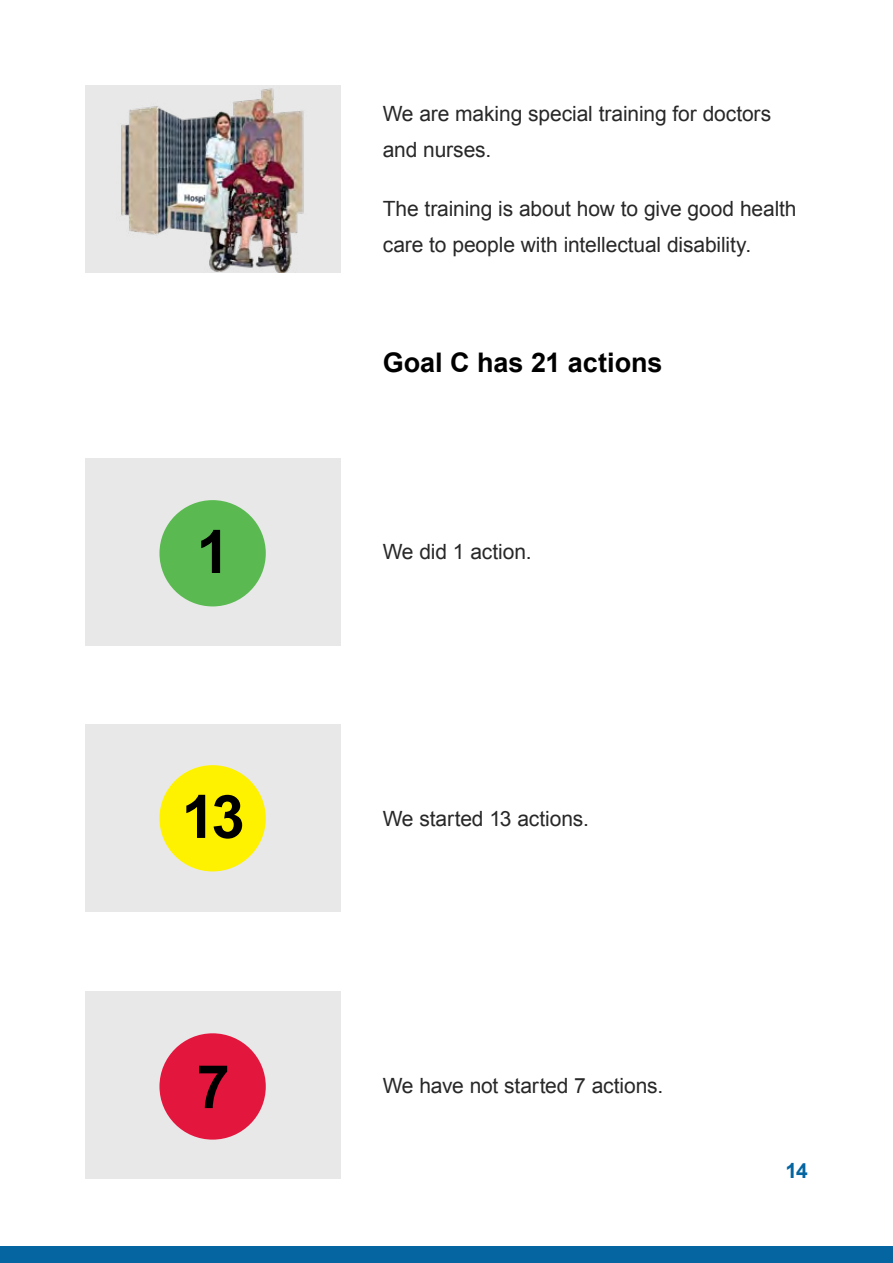
<style>
.page{position:relative;width:893px;height:1263px;background:#fff}
.page>*{position:absolute;margin:0;border:0;box-sizing:border-box;transform-origin:0 0}
.t1{font:700 60px "Arial";color:#000}
.t2{font:700 27px "Arial";color:#000}
.t3{font:21px/36px "Arial";letter-spacing:-.005em;color:#292829}
.t4{font:700 21px "Arial";color:#0465a0}
</style>
<div class="page">
<div style="left:0;top:1246px;width:893px;height:17px;background:#0465a0"></div>
<div style="left:85px;top:85px;width:255px;height:187px;background:#e8e8e8"></div>
<img style="left:121px;top:88px;width:183px;height:184px">
<div style="left:85px;top:724px;width:255px;height:187px;background:#e8e8e8"></div>
<div style="left:85px;top:458px;width:255px;height:187px;background:#e8e8e8"></div>
<div style="left:85px;top:991px;width:255px;height:188px;background:#e8e8e8"></div>
<div style="left:159px;top:765px;width:107px;height:106px;background:#fff200;border-radius:50%"></div>
<div style="left:159px;top:500px;width:107px;height:106px;background:#5aba51;border-radius:50%"></div>
<div style="left:159px;top:1033px;width:107px;height:106px;background:#e3173e;border-radius:50%"></div>
<h1 class="t1" style="left:196px;top:512px;width:35px">1</h1>
<h1 class="t1" style="left:182px;top:777px;width:65px">13</h1>
<h1 class="t1" style="left:196px;top:1047px;width:35px">7</h1>
<p class="t3" style="left:383px;top:96px;width:390px">We are making special training for doctors and nurses.</p>
<p class="t3" style="left:383px;top:190px;width:415px">The training is about how to give good health care to people with intellectual disability.</p>
<h2 class="t2" style="left:383px;top:345px;width:281px">Goal C has 21 actions</h2>
<p class="t3" style="left:383px;top:534px;width:150px">We did 1 action.</p>
<p class="t3" style="left:383px;top:800px;width:208px">We started 13 actions.</p>
<p class="t3" style="left:383px;top:1068px;width:282px">We have not started 7 actions.</p>
<p class="t4" style="left:786px;top:1157px;width:24px">14</p>
</div>
